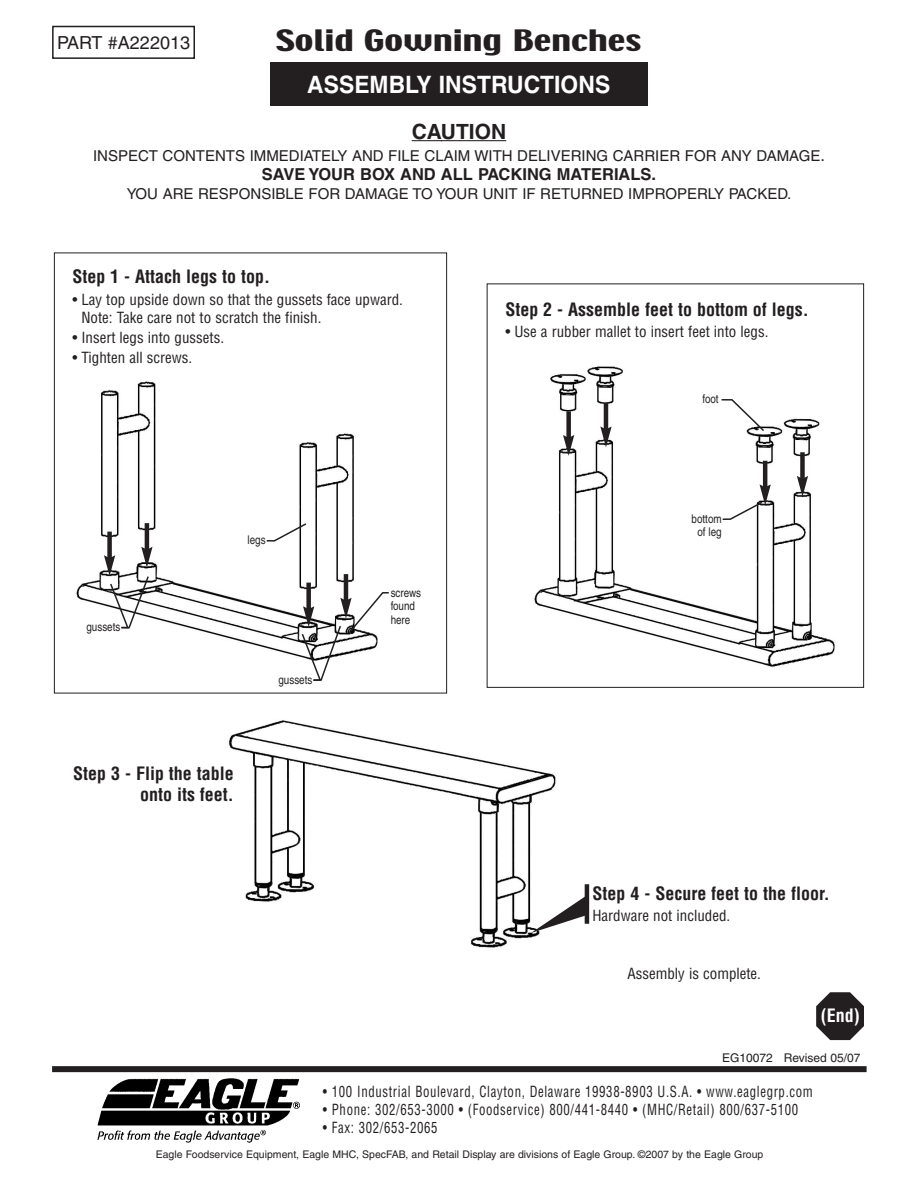
<style>
.page{position:relative;width:918px;height:1188px;background:#fff}
.page>*{position:absolute;margin:0;border:0;box-sizing:border-box;transform-origin:0 0}
.t1{font:26.25px "Techno";color:#231f20;scale:1.51 1}
.t2{font:700 24px "Helvetica";color:#fff;scale:.95 1}
.t3{font:700 21px "Helvetica";color:#231f20}
.t4{font:700 condensed 18px/21.6px "Helvetica";color:#231f20;text-align:right}
.t5{font:18px "Helvetica";color:#231f20}
.t6{font:700 condensed 18px "Helvetica";color:#fff}
.t7{font:700 16.5px "Helvetica";color:#231f20}
.t8{font:condensed 15px/18px "Helvetica";color:#231f20}
.t9{font:condensed 15px "Helvetica";letter-spacing:.05em;color:#231f20;scale:.85 1}
.t10{font:15px "Helvetica";color:#231f20}
.t11{font:condensed 12px/13.5px "Helvetica";color:#231f20;text-align:center}
.t12{font:12px "Helvetica";color:#231f20}
.t13{font:10.5px "Helvetica";color:#231f20}
.s1{font-size:16.5px}
</style>
<div class="page">
<div style="left:52px;top:26px;width:143px;height:33px;border:2px solid #231f20"></div>
<div style="left:270px;top:62px;width:377px;height:43px;background:#231f20"></div>
<div style="left:52px;top:1066px;width:815px;height:6px;background:#231f20"></div>
<hr style="left:412px;top:140px;width:30px;height:1px;background:#231f20">
<hr style="left:441px;top:140px;width:65px;height:1px;background:#231f20">
<img style="left:98px;top:1079px;width:202px;height:64px">
<svg style="left:816px;top:992px;width:48px;height:48px"></svg>
<img style="left:76px;top:381px;width:278px;height:276px">
<img style="left:534px;top:366px;width:301px;height:301px">
<div style="left:487px;top:284px;width:377px;height:404px;border:1px solid #231f20"></div>
<img style="left:229px;top:720px;width:327px;height:228px">
<div style="left:107px;top:532px;width:5px;height:27px;background:#231f20"></div>
<hr style="left:145px;top:523px;width:4px;height:28px;background:#231f20">
<div style="left:306px;top:583px;width:5px;height:27px;background:#231f20"></div>
<hr style="left:344px;top:574px;width:4px;height:28px;background:#231f20">
<div style="left:566px;top:411px;width:5px;height:28px;background:#231f20"></div>
<svg style="left:563px;top:435px;width:11px;height:21px"></svg>
<hr style="left:604px;top:403px;width:4px;height:27px;background:#231f20">
<svg style="left:600px;top:427px;width:12px;height:20px"></svg>
<hr style="left:763px;top:461px;width:4px;height:27px;background:#231f20">
<div style="left:800px;top:452px;width:5px;height:28px;background:#231f20"></div>
<svg style="left:797px;top:476px;width:11px;height:21px"></svg>
<svg style="left:265px;top:522px;width:43px;height:20px"></svg>
<svg style="left:721px;top:484px;width:50px;height:37px"></svg>
<svg style="left:720px;top:398px;width:46px;height:35px"></svg>
<svg style="left:104px;top:547px;width:49px;height:82px"></svg>
<svg style="left:300px;top:591px;width:89px;height:90px"></svg>
<svg style="left:531px;top:896px;width:54px;height:37px"></svg>
<hr style="left:585px;top:884px;width:4px;height:40px;background:#231f20">
<p class="t5" style="left:57px;top:36px;width:134px">PART #A222013</p>
<h1 class="t1" style="left:276px;top:26px;width:243px">Solid Gowning Benches</h1>
<h2 class="t2" style="left:307px;top:75px;width:320px">ASSEMBLY INSTRUCTIONS</h2>
<h3 class="t3" style="left:412px;top:123px;width:96px">CAUTION</h3>
<p class="t10" style="left:93px;top:150px;width:733px">INSPECT CONTENTS IMMEDIATELY AND FILE CLAIM WITH DELIVERING CARRIER FOR ANY DAMAGE<span class="s1">.</span></p>
<p class="t7" style="left:262px;top:168px;width:396px">SAVE YOUR BOX AND ALL PACKING MATERIALS.</p>
<p class="t10" style="left:127px;top:188px;width:666px">YOU ARE RESPONSIBLE FOR DAMAGE TO YOUR UNIT IF RETURNED IMPROPERLY PACKED.</p>
<p class="t4" style="left:72px;top:266px;width:199px">Step 1 - Attach legs to top.</p>
<p class="t8" style="left:81px;top:290px;width:323px;text-indent:-9px">• Lay top upside down so that the gussets face upward.<br>Note: Take care not to scratch the finish.</p>
<p class="t8" style="left:72px;top:328px;width:153px">• Insert legs into gussets.</p>
<p class="t8" style="left:72px;top:349px;width:121px">• Tighten all screws.</p>
<p class="t11" style="left:87px;top:621px;width:35px">gussets</p>
<p class="t11" style="left:248px;top:534px;width:20px">legs</p>
<p class="t11" style="left:279px;top:674px;width:35px">gussets</p>
<p class="t4" style="left:73px;top:763px;width:162px">Step 3 - Flip the table onto its feet.</p>
<p class="t11" style="left:391px;top:587px;width:32px;text-align:left">screws found here</p>
<p class="t4" style="left:505px;top:299px;width:305px">Step 2 - Assemble feet to bottom of legs.</p>
<p class="t8" style="left:505px;top:323px;width:265px">• Use a rubber mallet to insert feet into legs.</p>
<p class="t11" style="left:703px;top:394px;width:18px">foot</p>
<p class="t11" style="left:692px;top:513px;width:32px">bottom of leg</p>
<p class="t4" style="left:592px;top:883px;width:239px">Step 4 - Secure feet to the floor.</p>
<p class="t8" style="left:592px;top:907px;width:139px">Hardware not included.</p>
<p class="t8" style="left:627px;top:965px;width:135px">Assembly is complete.</p>
<p class="t6" style="left:821px;top:1005px;width:40px">(End)</p>
<p class="t12" style="left:722px;top:1053px;width:140px">EG10072 Revised 05/07</p>
<p class="t9" style="left:323px;top:1083px;width:578px">• 100 Industrial Boulevard, Clayton, Delaware 19938-8903 U.S.A. • www.eaglegrp.com</p>
<p class="t9" style="left:323px;top:1101px;width:561px">• Phone: 302/653-3000 • (Foodservice) 800/441-8440 • (MHC/Retail) 800/637-5100</p>
<p class="t9" style="left:323px;top:1119px;width:137px">• Fax: 302/653-2065</p>
<p class="t13" style="left:156px;top:1150px;width:609px">Eagle Foodservice Equipment, Eagle MHC, SpecFAB, and Retail Display are divisions of Eagle Group. ©2007 by the Eagle Group</p>
</div>
